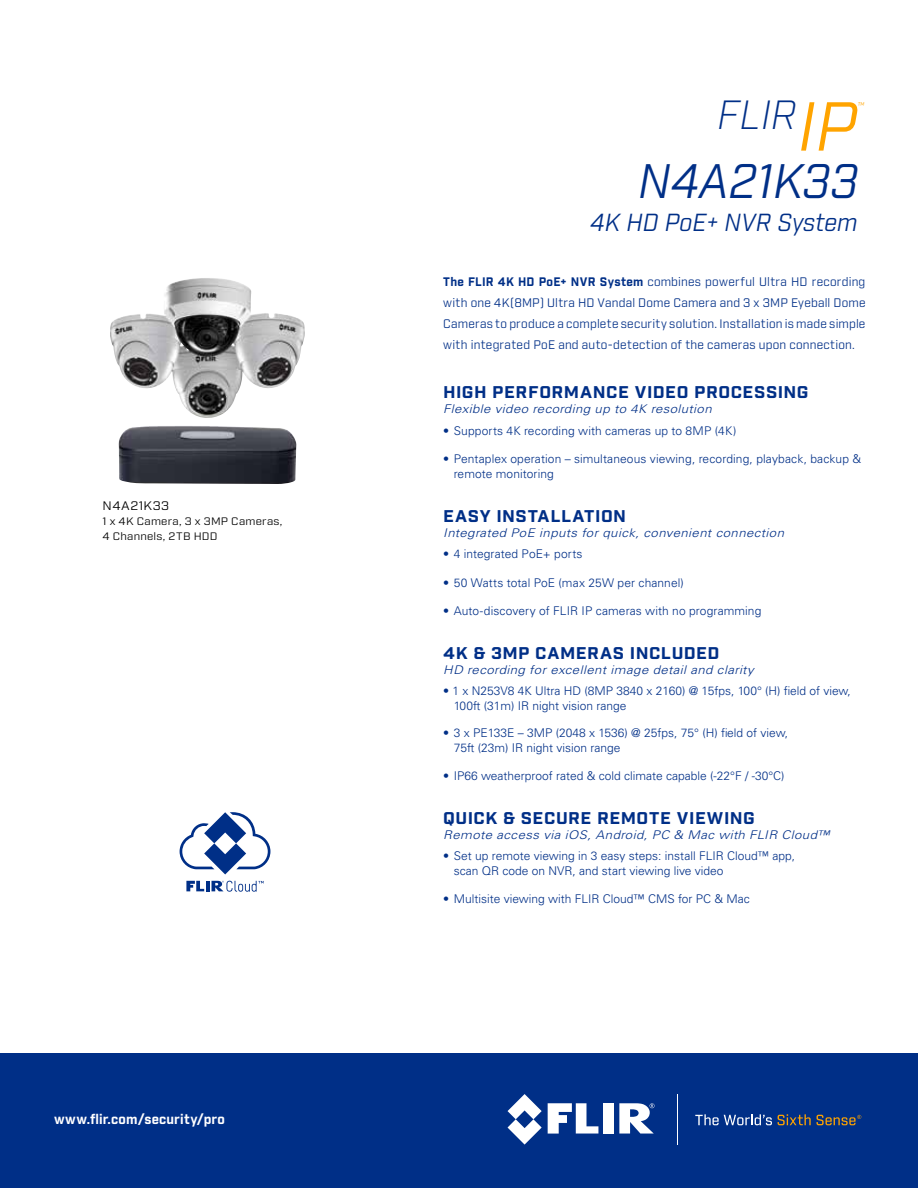
<style>
.page{position:relative;width:918px;height:1188px;background:#fff}
.page>*{position:absolute;margin:0;border:0;box-sizing:border-box;transform-origin:0 0}
.t1{font:italic 46.95px "Industry";color:#002f87}
.t2{font:italic 300 39.6px "Industry";color:#002f87}
.t3{font:italic 24px "Industry";color:#002f87}
.t4{font:700 16.5px "Industry";letter-spacing:.03em;color:#002f87;scale:1.1 1}
.t5{font:700 13.5px "Industry";letter-spacing:.015em;color:#fff}
.t6{font:300 12px/15px "Univers LT Std";color:#002f87}
.t7{font:12px/21px "Industry";letter-spacing:.02em;color:#002f87;text-align:justify}
.t8{font:italic 300 12px "Univers LT Std";letter-spacing:.035em;color:#002f87;scale:1.1 1}
.t9{font:12px "Industry";letter-spacing:.035em;color:#000;scale:1.1 1}
.t10{font:10.5px/15px "Industry";letter-spacing:.025em;color:#000;scale:1.1 1}
.t11{font:italic 9.45px "Industry";color:#ffa400}
.s1{font-weight:400;font-size:67.2px;color:#ffa400}
.s2{font-weight:700}
</style>
<div class="page">
<div style="left:0;top:1053px;width:918px;height:135px;background:#002f87"></div>
<svg style="left:548px;top:1103px;width:50px;height:31px"></svg>
<div style="left:603px;top:1103px;width:11px;height:31px;background:#fff"></div>
<svg style="left:508px;top:1094px;width:34px;height:51px"></svg>
<svg style="left:619px;top:1103px;width:36px;height:31px"></svg>
<svg style="left:695px;top:1114px;width:77px;height:11px"></svg>
<svg style="left:778px;top:1114px;width:33px;height:11px"></svg>
<hr style="left:677px;top:1094px;width:1px;height:51px;background:#fff">
<svg style="left:817px;top:1115px;width:44px;height:10px"></svg>
<svg style="left:180px;top:812px;width:90px;height:62px"></svg>
<svg style="left:186px;top:881px;width:18px;height:10px"></svg>
<hr style="left:206px;top:881px;width:4px;height:10px;background:#002f87">
<svg style="left:212px;top:881px;width:52px;height:11px"></svg>
<img style="left:110px;top:278px;width:195px;height:206px">
<p class="t9" style="left:103px;top:498px;width:62px">N4A21K33</p>
<p class="t10" style="left:103px;top:514px;width:165px">1 x 4K Camera, 3 x 3MP Cameras,<br>4 Channels, 2TB HDD</p>
<p class="t5" style="left:54px;top:1110px;width:173px">www.flir.com/security/pro</p>
<h2 class="t2" style="left:717px;top:91px;width:141px">FLIR<span class="s1">IP</span></h2>
<p class="t11" style="left:857px;top:100px;width:8px">™</p>
<h1 class="t1" style="left:638px;top:153px;width:222px">N4A21K33</h1>
<h3 class="t3" style="left:590px;top:208px;width:269px">4K HD PoE+ NVR System</h3>
<p class="t7" style="left:443px;top:272px;width:424px"><span class="s2">The FLIR 4K HD PoE+ NVR System</span> combines powerful Ultra HD recording with one 4K(8MP) Ultra HD Vandal Dome Camera and 3 x 3MP Eyeball Dome Cameras to produce a complete security solution. Installation is made simple with integrated PoE and auto-detection of the cameras upon connection.</p>
<h3 class="t4" style="left:443px;top:382px;width:334px">HIGH PERFORMANCE VIDEO PROCESSING</h3>
<p class="t8" style="left:443px;top:401px;width:246px">Flexible video recording up to 4K resolution</p>
<p class="t6" style="left:443px;top:423px;width:295px">• Supports 4K recording with cameras up to 8MP (4K)</p>
<p class="t6" style="left:454px;top:451px;width:409px;text-indent:-10px">• Pentaplex operation – simultaneous viewing, recording, playback, backup &amp; remote monitoring</p>
<h3 class="t4" style="left:443px;top:506px;width:168px">EASY INSTALLATION</h3>
<p class="t8" style="left:443px;top:525px;width:311px">Integrated PoE inputs for quick, convenient connection</p>
<p class="t6" style="left:443px;top:547px;width:141px">• 4 integrated PoE+ ports</p>
<p class="t6" style="left:443px;top:575px;width:242px">• 50 Watts total PoE (max 25W per channel)</p>
<p class="t6" style="left:443px;top:604px;width:320px">• Auto-discovery of FLIR IP cameras with no programming</p>
<h3 class="t4" style="left:443px;top:643px;width:253px">4K &amp; 3MP CAMERAS INCLUDED</h3>
<p class="t8" style="left:443px;top:662px;width:284px">HD recording for excellent image detail and clarity</p>
<p class="t6" style="left:454px;top:684px;width:399px;line-height:14.4px;text-indent:-10px">• 1 x N253V8 4K Ultra HD (8MP 3840 x 2160) @ 15fps, 100° (H) field of view,<br>100ft (31m) IR night vision range</p>
<p class="t6" style="left:454px;top:726px;width:336px;line-height:14.4px;text-indent:-10px">• 3 x PE133E – 3MP (2048 x 1536) @ 25fps, 75° (H) field of view,<br>75ft (23m) IR night vision range</p>
<p class="t6" style="left:443px;top:769px;width:343px">• IP66 weatherproof rated &amp; cold climate capable (-22°F / -30°C)</p>
<h3 class="t4" style="left:443px;top:808px;width:285px">QUICK &amp; SECURE REMOTE VIEWING</h3>
<p class="t8" style="left:443px;top:827px;width:353px">Remote access via iOS, Android, PC &amp; Mac with FLIR Cloud™</p>
<p class="t6" style="left:454px;top:848px;width:343px;text-indent:-10px">• Set up remote viewing in 3 easy steps: install FLIR Cloud™ app, scan QR code on NVR, and start viewing live video</p>
<p class="t6" style="left:443px;top:891px;width:308px">• Multisite viewing with FLIR Cloud™ CMS for PC &amp; Mac</p>
</div>
